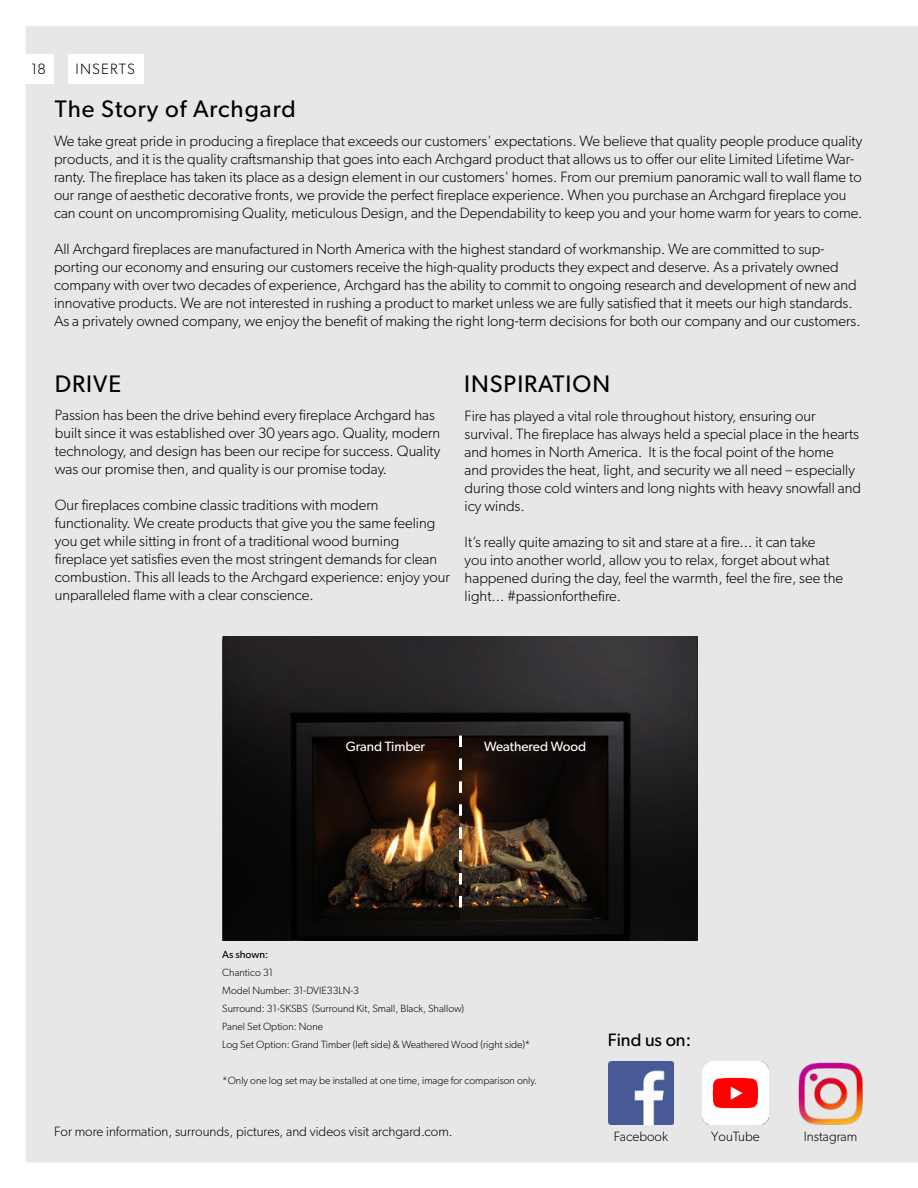
<style>
.page{position:relative;width:918px;height:1188px;background:#fff}
.page>*{position:absolute;margin:0;border:0;box-sizing:border-box;transform-origin:0 0}
.t1{font:24px "Gibson";letter-spacing:.04em;color:#000}
.t2{font:18px "Gibson";color:#000}
.t3{font:300 15px/18px "Gibson";color:#000}
.t4{font:300 15px "Gibson";letter-spacing:.08em;color:#000}
.t5{font:300 13.5px "Gibson";color:#000}
.t6{font:13.5px "Gibson";color:#fff}
.t7{font:300 10.5px/18px "Gibson";color:#000}
.t8{font:10.5px "Gibson";color:#000}
</style>
<div class="page">
<div style="left:25px;top:26px;width:893px;height:1137px;background:#e7e7e7"></div>
<img style="left:609px;top:1062px;width:65px;height:62px">
<img style="left:703px;top:1062px;width:65px;height:63px">
<img style="left:798px;top:1062px;width:65px;height:63px">
<img style="left:222px;top:636px;width:476px;height:305px">
<svg style="left:459px;top:736px;width:3px;height:171px"></svg>
<div style="left:25px;top:54px;width:29px;height:30px;background:#fff"></div>
<div style="left:69px;top:54px;width:75px;height:30px;background:#fff"></div>
<p class="t3" style="left:31px;top:61px;width:16px">18</p>
<p class="t4" style="left:75px;top:63px;width:61px">INSERTS</p>
<h1 class="t1" style="left:55px;top:98px;width:242px">The Story of Archgard</h1>
<p class="t3" style="left:54px;top:133px;width:810px">We take great pride in producing a fireplace that exceeds our customers' expectations. We believe that quality people produce quality products, and it is the quality craftsmanship that goes into each Archgard product that allows us to offer our elite Limited Lifetime War&shy;ranty. The fireplace has taken its place as a design element in our customers' homes. From our premium panoramic wall to wall flame to our range of aesthetic decorative fronts, we provide the perfect fireplace experience. When you purchase an Archgard fireplace you can count on uncompromising Quality, meticulous Design, and the Dependability to keep you and your home warm for years to come.</p>
<p class="t3" style="left:54px;top:241px;width:808px">All Archgard fireplaces are manufactured in North America with the highest standard of workmanship. We are committed to sup&shy;porting our economy and ensuring our customers receive the high-quality products they expect and deserve. As a privately owned company with over two decades of experience, Archgard has the ability to commit to ongoing research and development of new and innovative products. We are not interested in rushing a product to market unless we are fully satisfied that it meets our high standards.<br>As a privately owned company, we enjoy the benefit of making the right long-term decisions for both our company and our customers.</p>
<h1 class="t1" style="left:55px;top:374px;width:68px">DRIVE</h1>
<h1 class="t1" style="left:464px;top:374px;width:147px">INSPIRATION</h1>
<p class="t3" style="left:55px;top:407px;width:387px">Passion has been the drive behind every fireplace Archgard has built since it was established over 30 years ago. Quality, modern technology, and design has been our recipe for success. Quality was our promise then, and quality is our promise today.</p>
<p class="t3" style="left:55px;top:497px;width:397px">Our fireplaces combine classic traditions with modern functionality. We create products that give you the same feeling you get while sitting in front of a traditional wood burning fireplace yet satisfies even the most stringent demands for clean combustion. This all leads to the Archgard experience: enjoy your unparalleled flame with a clear conscience.</p>
<p class="t3" style="left:465px;top:408px;width:398px">Fire has played a vital role throughout history, ensuring our survival. The fireplace has always held a special place in the hearts and homes in North America. It is the focal point of the home<br>and provides the heat, light, and security we all need – especially during those cold winters and long nights with heavy snowfall and icy winds.</p>
<p class="t3" style="left:465px;top:534px;width:380px">It’s really quite amazing to sit and stare at a fire... it can take<br>you into another world, allow you to relax, forget about what happened during the day, feel the warmth, feel the fire, see the light... #passionforthefire.</p>
<p class="t6" style="left:346px;top:741px;width:81px">Grand Timber</p>
<p class="t6" style="left:484px;top:741px;width:103px">Weathered Wood</p>
<p class="t8" style="left:222px;top:949px;width:48px">As shown:</p>
<p class="t7" style="left:222px;top:964px;width:310px">Chantico 31<br>Model Number: 31-DVIE33LN-3<br>Surround: 31-SKSBS (Surround Kit, Small, Black, Shallow)<br>Panel Set Option: None<br>Log Set Option: Grand Timber (left side) &amp; Weathered Wood (right side)*</p>
<p class="t7" style="left:222px;top:1072px;width:316px">*Only one log set may be installed at one time, image for comparison only.</p>
<p class="t5" style="left:54px;top:1126px;width:400px">For more information, surrounds, pictures, and videos visit archgard.com.</p>
<p class="t2" style="left:608px;top:1033px;width:85px">Find us on:</p>
<p class="t5" style="left:614px;top:1131px;width:56px">Facebook</p>
<p class="t5" style="left:711px;top:1131px;width:50px">YouTube</p>
<p class="t5" style="left:804px;top:1131px;width:55px">Instagram</p>
</div>
